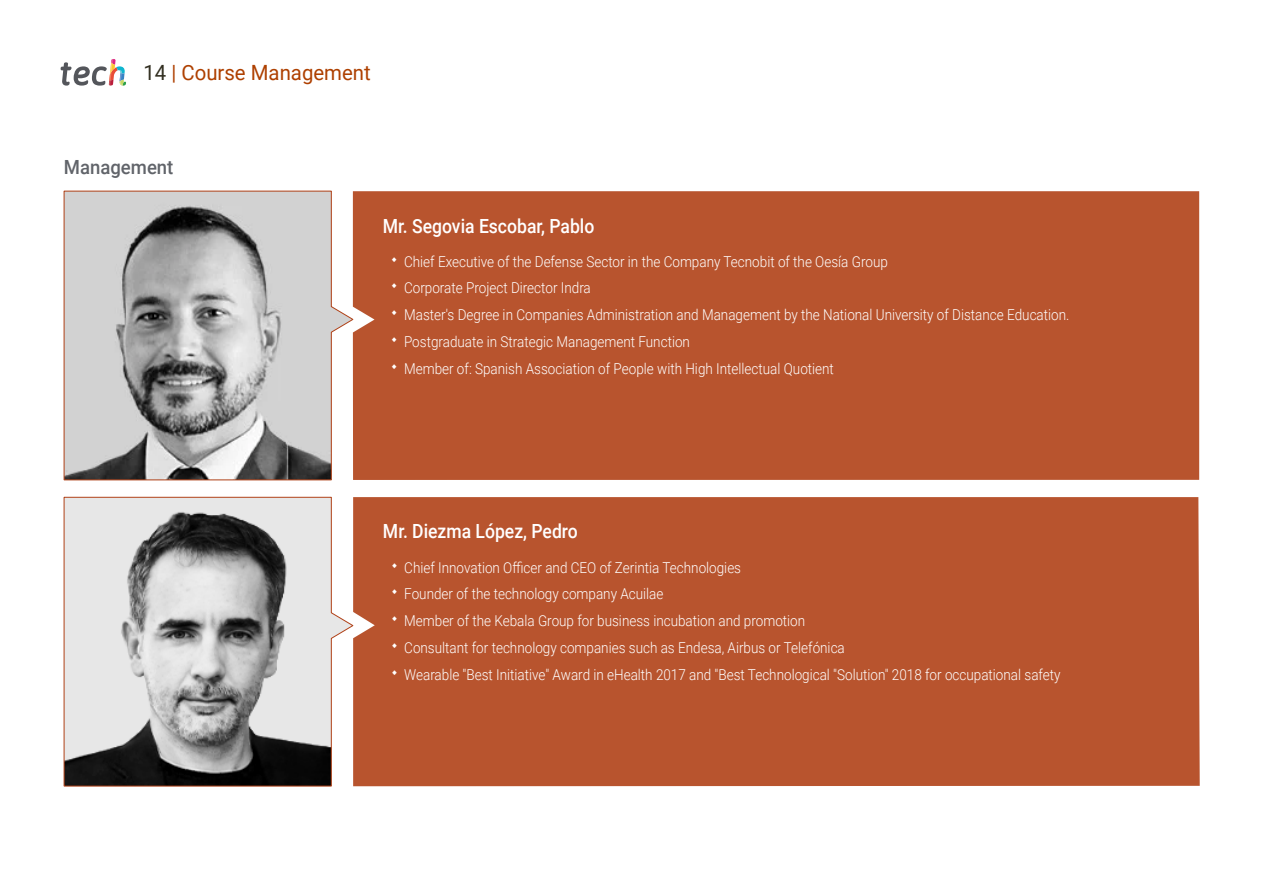
<style>
.page{position:relative;width:1263px;height:893px;background:#fff}
.page>*{position:absolute;margin:0;border:0;box-sizing:border-box;transform-origin:0 0}
.t1{font:21px "Roboto";color:#ae4000}
.t2{font:500 19.5px "Roboto";color:#fff;scale:.9 1}
.t3{font:500 19.5px "Roboto";color:#61646a;scale:.95 1}
.t4{font:300 15px/26.7px "Roboto";color:#fff;scale:.9 1}
.s1{color:#312e20}
</style>
<div class="page">
<svg style="left:61px;top:59px;width:65px;height:27px"></svg>
<div style="left:354px;top:497px;width:846px;height:289px;background:#b8542e"></div>
<svg style="left:64px;top:191px;width:289px;height:289px;background:#b8b7b6"></svg>
<svg style="left:64px;top:497px;width:290px;height:289px;background:#b1aead"></svg>
<div style="left:353px;top:191px;width:846px;height:289px;background:#b8542e"></div>
<svg style="left:392px;top:257px;width:5px;height:5px"></svg>
<svg style="left:392px;top:283px;width:5px;height:5px"></svg>
<svg style="left:392px;top:310px;width:5px;height:5px"></svg>
<svg style="left:392px;top:337px;width:5px;height:5px"></svg>
<svg style="left:392px;top:364px;width:5px;height:5px"></svg>
<svg style="left:392px;top:563px;width:5px;height:5px"></svg>
<svg style="left:392px;top:589px;width:5px;height:5px"></svg>
<svg style="left:392px;top:616px;width:5px;height:5px"></svg>
<svg style="left:392px;top:643px;width:5px;height:5px"></svg>
<svg style="left:392px;top:670px;width:5px;height:5px"></svg>
<h1 class="t1" style="left:144px;top:57px;width:229px"><span class="s1">14</span> | Course Management</h1>
<h2 class="t3" style="left:64px;top:153px;width:117px">Management</h2>
<h2 class="t2" style="left:383px;top:212px;width:237px">Mr. Segovia Escobar, Pablo</h2>
<p class="t4" style="left:404px;top:247px;width:741px">Chief Executive of the Defense Sector in the Company Tecnobit of the Oesía Group<br>Corporate Project Director Indra<br>Master's Degree in Companies Administration and Management by the National University of Distance Education.<br>Postgraduate in Strategic Management Function<br>Member of: Spanish Association of People with High Intellectual Quotient</p>
<h2 class="t2" style="left:383px;top:518px;width:218px">Mr. Diezma López, Pedro</h2>
<p class="t4" style="left:404px;top:553px;width:731px">Chief Innovation Officer and CEO of Zerintia Technologies<br>Founder of the technology company Acuilae<br>Member of the Kebala Group for business incubation and promotion<br>Consultant for technology companies such as Endesa, Airbus or Telefónica<br>Wearable "Best Initiative" Award in eHealth 2017 and "Best Technological "Solution" 2018 for occupational safety</p>
</div>
